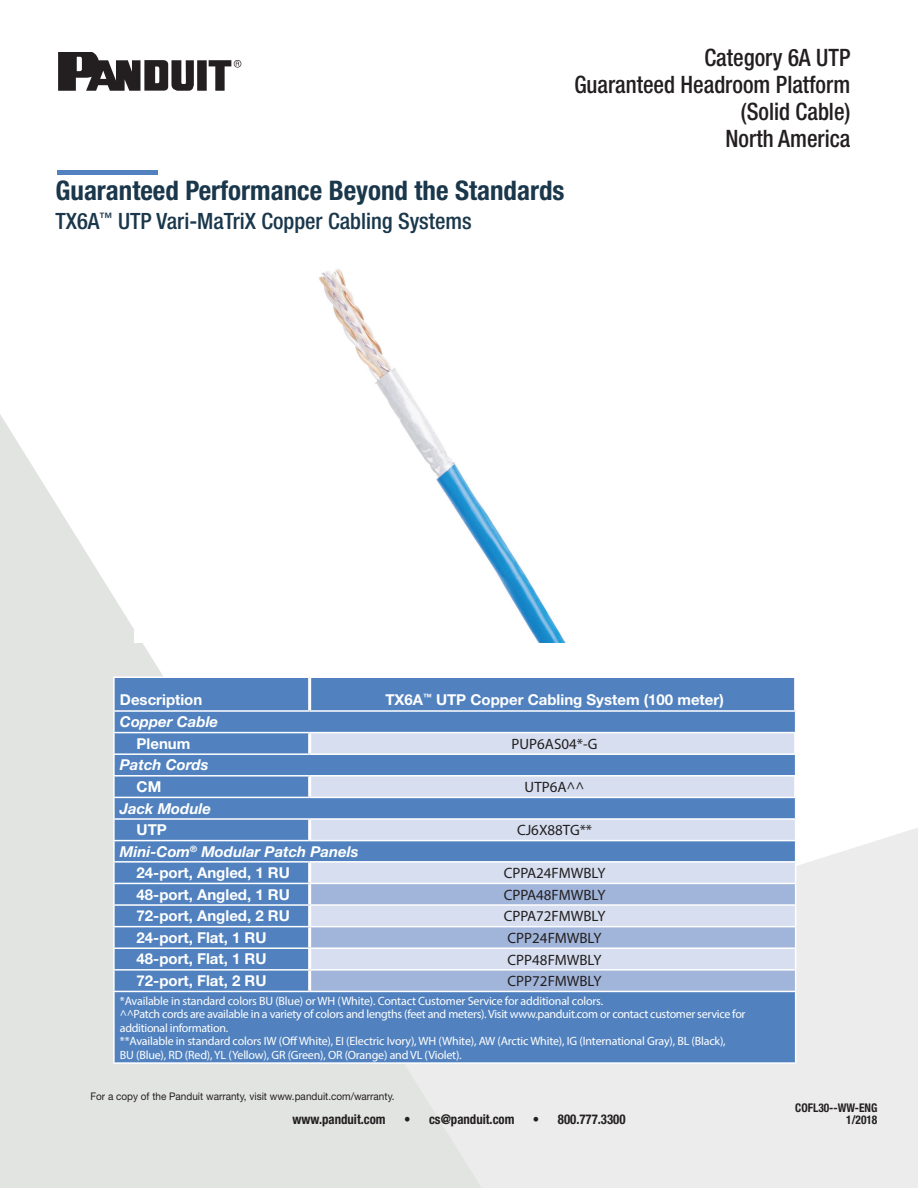
<style>
.page{position:relative;width:918px;height:1188px;background:#fff}
.page>*{position:absolute;margin:0;border:0;box-sizing:border-box;transform-origin:0 0}
.Head{font:700 condensed 27px "Helvetica Neue LT Std";color:#1a374b}
.Subhead{font:500 condensed 24px/27px "Helvetica Neue LT Std";color:#231f20;text-align:right;scale:.95 1}
.Head-2{font:500 condensed 22.5px "Helvetica Neue LT Std";color:#1a374b}
.t1{font:700 15px "Helvetica Neue LT Std";color:#fff}
.t2{font:15px "Myriad Pro";color:#231f20}
.t3{font:italic 700 15px "Helvetica Neue LT Std";color:#fff}
.body{font:700 condensed 13.5px "Helvetica Neue LT Std";color:#231f20;scale:.95 1}
.t4{font:12px/13.5px "Myriad Pro";letter-spacing:-.015em;color:#fff}
.body-2{font:700 condensed 12px/12px "Helvetica Neue LT Std";color:#231f20;text-align:right;scale:.95 1}
.t5{font:10.5px "Helvetica Neue LT Std";color:#231f20;scale:.95 1}
</style>
<div class="page">
<svg style="left:0;top:414px;width:163px;height:409px;fill:#e2e4e2"></svg>
<svg style="left:0;top:823px;width:918px;height:365px;background:#e7e8e7"></svg>
<img style="left:135px;top:269px;width:430px;height:373px">
<div style="left:115px;top:678px;width:680px;height:384px;background:#5182bf"></div>
<svg style="left:310px;top:733px;width:485px;height:150px;background:#9db7da"></svg>
<svg style="left:311px;top:884px;width:484px;height:107px;background:#b7c6e2"></svg>
<hr style="left:113px;top:676px;width:197px;height:2px;background:#fff">
<hr style="left:113px;top:678px;width:2px;height:32px;background:#fff">
<hr style="left:113px;top:710px;width:197px;height:2px;background:#fff">
<hr style="left:113px;top:712px;width:2px;height:20px;background:#fff">
<hr style="left:113px;top:732px;width:197px;height:1px;background:#fff">
<hr style="left:113px;top:733px;width:2px;height:20px;background:#fff">
<hr style="left:113px;top:753px;width:197px;height:2px;background:#fff">
<hr style="left:113px;top:755px;width:2px;height:20px;background:#fff">
<hr style="left:113px;top:775px;width:197px;height:2px;background:#fff">
<hr style="left:113px;top:777px;width:2px;height:20px;background:#fff">
<hr style="left:113px;top:797px;width:197px;height:1px;background:#fff">
<hr style="left:113px;top:798px;width:2px;height:20px;background:#fff">
<hr style="left:113px;top:818px;width:197px;height:2px;background:#fff">
<hr style="left:113px;top:820px;width:2px;height:20px;background:#fff">
<hr style="left:113px;top:840px;width:197px;height:1px;background:#fff">
<hr style="left:113px;top:841px;width:2px;height:20px;background:#fff">
<hr style="left:113px;top:861px;width:197px;height:2px;background:#fff">
<hr style="left:113px;top:863px;width:2px;height:20px;background:#fff">
<hr style="left:113px;top:883px;width:197px;height:1px;background:#fff">
<hr style="left:113px;top:884px;width:2px;height:20px;background:#fff">
<hr style="left:113px;top:904px;width:197px;height:2px;background:#fff">
<hr style="left:113px;top:906px;width:2px;height:20px;background:#fff">
<hr style="left:113px;top:926px;width:197px;height:1px;background:#fff">
<hr style="left:113px;top:927px;width:2px;height:20px;background:#fff">
<hr style="left:113px;top:947px;width:197px;height:2px;background:#fff">
<hr style="left:113px;top:949px;width:2px;height:20px;background:#fff">
<hr style="left:113px;top:969px;width:197px;height:2px;background:#fff">
<hr style="left:113px;top:971px;width:2px;height:20px;background:#fff">
<svg style="left:795px;top:798px;width:1px;height:193px"></svg>
<hr style="left:113px;top:991px;width:197px;height:1px;background:#fff">
<hr style="left:113px;top:992px;width:2px;height:70px;background:#fff">
<hr style="left:795px;top:992px;width:1px;height:70px;background:#fff">
<hr style="left:113px;top:1062px;width:197px;height:2px;background:#fff">
<hr style="left:310px;top:1062px;width:486px;height:2px;background:#fff">
<hr style="left:310px;top:710px;width:486px;height:2px;background:#fff">
<hr style="left:310px;top:732px;width:486px;height:1px;background:#fff">
<hr style="left:310px;top:753px;width:486px;height:2px;background:#fff">
<hr style="left:310px;top:775px;width:486px;height:2px;background:#fff">
<hr style="left:310px;top:797px;width:486px;height:1px;background:#fff">
<hr style="left:310px;top:818px;width:486px;height:2px;background:#fff">
<hr style="left:310px;top:840px;width:486px;height:1px;background:#fff">
<hr style="left:310px;top:861px;width:486px;height:2px;background:#fff">
<hr style="left:310px;top:883px;width:486px;height:1px;background:#fff">
<hr style="left:310px;top:904px;width:486px;height:2px;background:#fff">
<hr style="left:310px;top:926px;width:486px;height:1px;background:#fff">
<hr style="left:310px;top:947px;width:486px;height:2px;background:#fff">
<hr style="left:310px;top:969px;width:486px;height:2px;background:#fff">
<hr style="left:310px;top:991px;width:486px;height:1px;background:#fff">
<hr style="left:308px;top:678px;width:3px;height:32px;background:#fff">
<hr style="left:794px;top:678px;width:3px;height:32px;background:#fff">
<hr style="left:308px;top:733px;width:3px;height:20px;background:#fff">
<hr style="left:794px;top:733px;width:3px;height:20px;background:#fff">
<hr style="left:308px;top:777px;width:3px;height:20px;background:#fff">
<hr style="left:794px;top:777px;width:3px;height:20px;background:#fff">
<hr style="left:308px;top:820px;width:3px;height:20px;background:#fff">
<hr style="left:308px;top:863px;width:3px;height:20px;background:#fff">
<hr style="left:308px;top:884px;width:3px;height:20px;background:#fff">
<hr style="left:308px;top:906px;width:3px;height:20px;background:#fff">
<hr style="left:308px;top:927px;width:3px;height:20px;background:#fff">
<hr style="left:308px;top:949px;width:3px;height:20px;background:#fff">
<hr style="left:308px;top:971px;width:3px;height:20px;background:#fff">
<svg style="left:58px;top:52px;width:183px;height:39px"></svg>
<div style="left:57px;top:170px;width:100px;height:5px;background:#5182bf"></div>
<p class="Subhead" style="left:574px;top:44px;width:292px">Category 6A UTP<br>Guaranteed Headroom Platform (Solid Cable)<br>North America</p>
<p class="Head" style="left:56px;top:174px;width:511px">Guaranteed Performance Beyond the Standards</p>
<p class="Head-2" style="left:56px;top:208px;width:418px">TX6A<sup>™</sup> UTP Vari-MaTriX Copper Cabling Systems</p>
<p class="t1" style="left:120px;top:690px;width:84px">Description</p>
<p class="t1" style="left:385px;top:690px;width:340px">TX6A<sup>™</sup> UTP Copper Cabling System (100 meter)</p>
<p class="t3" style="left:120px;top:713px;width:100px">Copper Cable</p>
<p class="t1" style="left:137px;top:734px;width:55px">Plenum</p>
<p class="t2" style="left:512px;top:735px;width:88px">PUP6AS04*-G</p>
<p class="t3" style="left:120px;top:756px;width:90px">Patch Cords</p>
<p class="t1" style="left:137px;top:777px;width:26px">CM</p>
<p class="t2" style="left:525px;top:778px;width:61px">UTP6A^^</p>
<p class="t3" style="left:120px;top:799px;width:93px">Jack Module</p>
<p class="t1" style="left:137px;top:821px;width:32px">UTP</p>
<p class="t2" style="left:517px;top:821px;width:77px">CJ6X88TG**</p>
<p class="t3" style="left:120px;top:842px;width:240px">Mini-Com<sup>®</sup> Modular Patch Panels</p>
<p class="t1" style="left:137px;top:863px;width:155px">24-port, Angled, 1 RU</p>
<p class="t2" style="left:504px;top:864px;width:103px">CPPA24FMWBLY</p>
<p class="t1" style="left:137px;top:885px;width:155px">48-port, Angled, 1 RU</p>
<p class="t2" style="left:504px;top:886px;width:103px">CPPA48FMWBLY</p>
<p class="t1" style="left:137px;top:907px;width:155px">72-port, Angled, 2 RU</p>
<p class="t2" style="left:504px;top:907px;width:103px">CPPA72FMWBLY</p>
<p class="t1" style="left:137px;top:928px;width:132px">24-port, Flat, 1 RU</p>
<p class="t2" style="left:508px;top:929px;width:95px">CPP24FMWBLY</p>
<p class="t1" style="left:137px;top:950px;width:132px">48-port, Flat, 1 RU</p>
<p class="t2" style="left:508px;top:950px;width:95px">CPP48FMWBLY</p>
<p class="t1" style="left:137px;top:971px;width:132px">72-port, Flat, 2 RU</p>
<p class="t2" style="left:508px;top:972px;width:95px">CPP72FMWBLY</p>
<p class="t4" style="left:120px;top:994px;width:485px">*Available in standard colors BU (Blue) or WH (White). Contact Customer Service for additional colors.</p>
<p class="t4" style="left:120px;top:1007px;width:627px">^^Patch cords are available in a variety of colors and lengths (feet and meters). Visit www.panduit.com or contact customer service for additional information.</p>
<p class="t4" style="left:120px;top:1034px;width:607px">**Available in standard colors IW (Off White), EI (Electric Ivory), WH (White), AW (Arctic White), IG (International Gray), BL (Black),<br>BU (Blue), RD (Red), YL (Yellow), GR (Green), OR (Orange) and VL (Violet).</p>
<p class="t5" style="left:90px;top:1090px;width:322px">For a copy of the Panduit warranty, visit www.panduit.com/warranty.</p>
<p class="body" style="left:292px;top:1111px;width:100px">www.panduit.com</p>
<p class="body" style="left:404px;top:1111px;width:118px">• cs@panduit.com</p>
<p class="body" style="left:533px;top:1111px;width:99px">• 800.777.3300</p>
<p class="body-2" style="left:795px;top:1102px;width:88px">COFL30--WW-ENG<br>1/2018</p>
</div>
